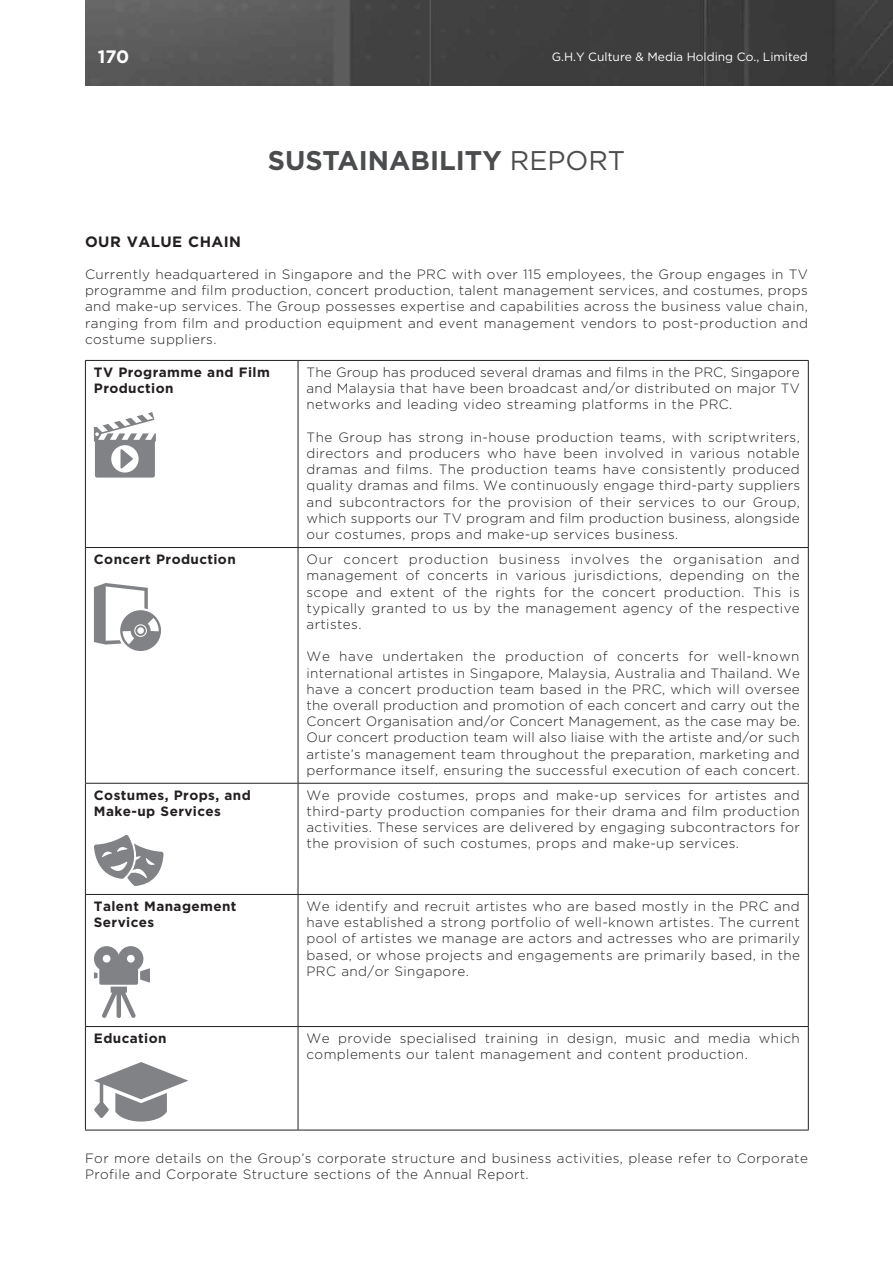
<style>
.page{position:relative;width:893px;height:1263px;background:#fff}
.page>*{position:absolute;margin:0;border:0;box-sizing:border-box;transform-origin:0 0}
.t1{font:700 27px "Gotham";color:#4b4c4d}
.t2{font:700 18px "Gotham";color:#fff}
.t3{font:700 15px "Gotham";letter-spacing:.03em;color:#231f20}
.t4{font:300 13.5px/16.2px "Gotham";letter-spacing:.03em;color:#231f20;text-align:justify}
.t5{font:700 13.5px/16.2px "Gotham";letter-spacing:.03em;color:#231f20}
.t6{font:12px "Gotham";color:#fff}
.s1{font-weight:400}
</style>
<div class="page">
<hr style="left:85px;top:360px;width:213px;height:1px;background:#231f20">
<hr style="left:85px;top:361px;width:1px;height:186px;background:#231f20">
<hr style="left:298px;top:360px;width:511px;height:1px;background:#231f20">
<hr style="left:298px;top:361px;width:1px;height:186px;background:#231f20">
<hr style="left:808px;top:361px;width:1px;height:186px;background:#231f20">
<hr style="left:85px;top:547px;width:213px;height:1px;background:#231f20">
<hr style="left:85px;top:548px;width:1px;height:235px;background:#231f20">
<hr style="left:298px;top:547px;width:511px;height:1px;background:#231f20">
<hr style="left:298px;top:548px;width:1px;height:235px;background:#231f20">
<hr style="left:808px;top:548px;width:1px;height:235px;background:#231f20">
<hr style="left:85px;top:783px;width:213px;height:1px;background:#231f20">
<hr style="left:85px;top:784px;width:1px;height:110px;background:#231f20">
<hr style="left:298px;top:783px;width:511px;height:1px;background:#231f20">
<hr style="left:298px;top:784px;width:1px;height:110px;background:#231f20">
<hr style="left:808px;top:784px;width:1px;height:110px;background:#231f20">
<hr style="left:85px;top:894px;width:213px;height:1px;background:#231f20">
<hr style="left:85px;top:895px;width:1px;height:131px;background:#231f20">
<hr style="left:298px;top:894px;width:511px;height:1px;background:#231f20">
<hr style="left:298px;top:895px;width:1px;height:131px;background:#231f20">
<hr style="left:808px;top:895px;width:1px;height:131px;background:#231f20">
<hr style="left:85px;top:1026px;width:213px;height:1px;background:#231f20">
<hr style="left:85px;top:1027px;width:1px;height:103px;background:#231f20">
<hr style="left:298px;top:1026px;width:511px;height:1px;background:#231f20">
<hr style="left:298px;top:1027px;width:1px;height:103px;background:#231f20">
<hr style="left:808px;top:1027px;width:1px;height:103px;background:#231f20">
<hr style="left:85px;top:1130px;width:213px;height:1px;background:#231f20">
<hr style="left:298px;top:1130px;width:511px;height:1px;background:#231f20">
<svg style="left:94px;top:412px;width:62px;height:66px"></svg>
<svg style="left:94px;top:583px;width:67px;height:68px"></svg>
<svg style="left:94px;top:835px;width:70px;height:51px"></svg>
<svg style="left:94px;top:946px;width:56px;height:72px"></svg>
<svg style="left:94px;top:1062px;width:94px;height:59px"></svg>
<img style="left:85px;top:0;width:808px;height:85px">
<h2 class="t2" style="left:98px;top:44px;width:33px">170</h2>
<p class="t6" style="left:552px;top:49px;width:258px">G.H.Y Culture &amp; Media Holding Co., Limited</p>
<h1 class="t1" style="left:268px;top:143px;width:359px">SUSTAINABILITY <span class="s1">REPORT</span></h1>
<p class="t3" style="left:85px;top:231px;width:158px">OUR VALUE CHAIN</p>
<p class="t4" style="left:85px;top:266px;width:724px">Currently headquartered in Singapore and the PRC with over 115 employees, the Group engages in TV programme and film production, concert production, talent management services, and costumes, props and make-up services. The Group possesses expertise and capabilities across the business value chain, ranging from film and production equipment and event management vendors to post-production and costume suppliers.</p>
<p class="t5" style="left:94px;top:364px;width:177px">TV Programme and Film<br>Production</p>
<p class="t4" style="left:307px;top:364px;width:495px">The Group has produced several dramas and films in the PRC, Singapore and Malaysia that have been broadcast and/or distributed on major TV networks and leading video streaming platforms in the PRC.</p>
<p class="t4" style="left:307px;top:429px;width:495px">The Group has strong in-house production teams, with scriptwriters, directors and producers who have been involved in various notable dramas and films. The production teams have consistently produced quality dramas and films. We continuously engage third-party suppliers and subcontractors for the provision of their services to our Group, which supports our TV program and film production business, alongside our costumes, props and make-up services business.</p>
<p class="t5" style="left:94px;top:551px;width:143px">Concert Production</p>
<p class="t4" style="left:307px;top:551px;width:495px">Our concert production business involves the organisation and management of concerts in various jurisdictions, depending on the scope and extent of the rights for the concert production. This is typically granted to us by the management agency of the respective artistes.</p>
<p class="t4" style="left:307px;top:648px;width:495px">We have undertaken the production of concerts for well-known international artistes in Singapore, Malaysia, Australia and Thailand. We have a concert production team based in the PRC, which will oversee the overall production and promotion of each concert and carry out the Concert Organisation and/or Concert Management, as the case may be.<br>Our concert production team will also liaise with the artiste and/or such artiste’s management team throughout the preparation, marketing and performance itself, ensuring the successful execution of each concert.</p>
<p class="t5" style="left:94px;top:787px;width:158px">Costumes, Props, and<br>Make-up Services</p>
<p class="t4" style="left:307px;top:787px;width:495px">We provide costumes, props and make-up services for artistes and third-party production companies for their drama and film production activities. These services are delivered by engaging subcontractors for the provision of such costumes, props and make-up services.</p>
<p class="t5" style="left:94px;top:898px;width:144px">Talent Management<br>Services</p>
<p class="t4" style="left:307px;top:898px;width:495px">We identify and recruit artistes who are based mostly in the PRC and have established a strong portfolio of well-known artistes. The current pool of artistes we manage are actors and actresses who are primarily based, or whose projects and engagements are primarily based, in the PRC and/or Singapore.</p>
<p class="t5" style="left:94px;top:1030px;width:74px">Education</p>
<p class="t4" style="left:307px;top:1030px;width:495px">We provide specialised training in design, music and media which complements our talent management and content production.</p>
<p class="t4" style="left:85px;top:1150px;width:724px">For more details on the Group’s corporate structure and business activities, please refer to Corporate<br>Profile and Corporate Structure sections of the Annual Report.</p>
</div>
